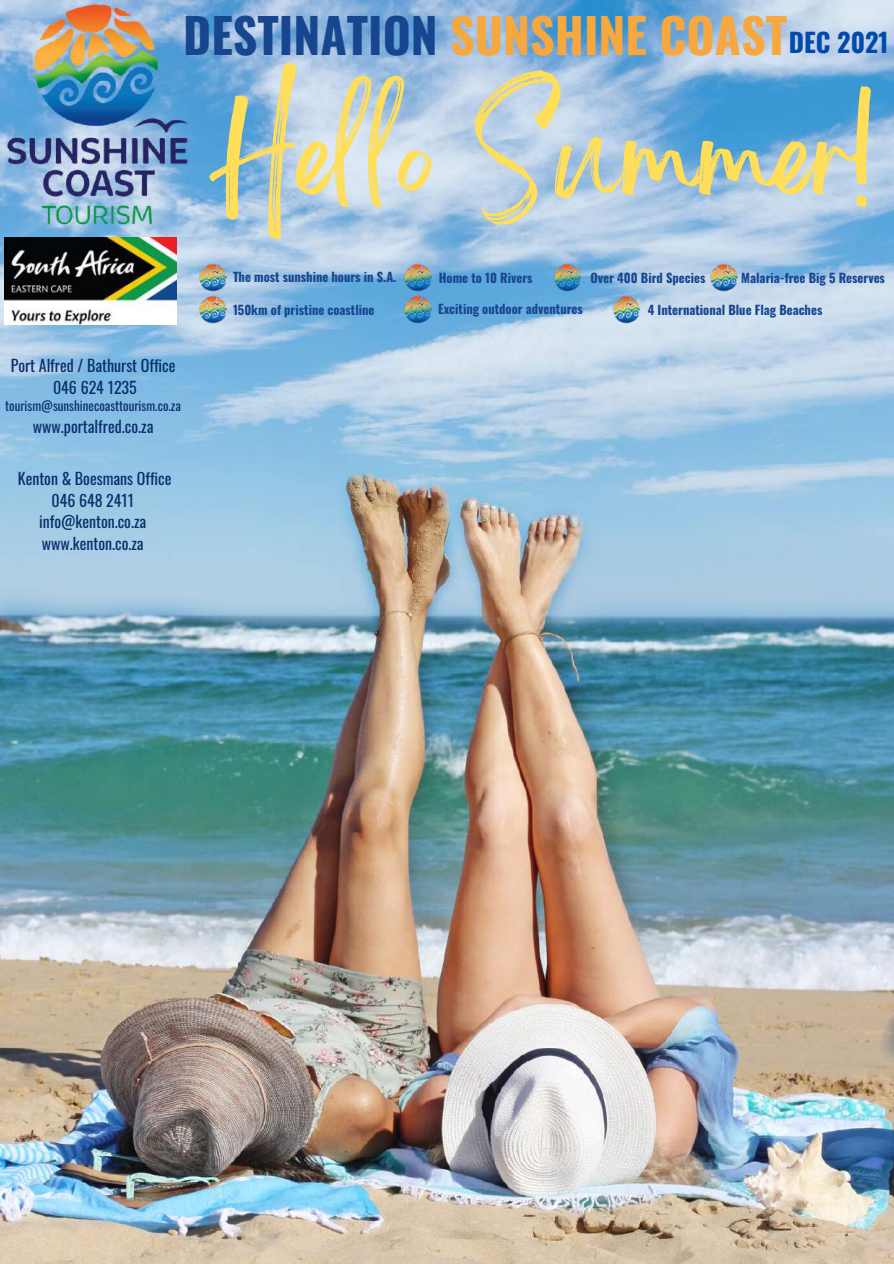
<style>
.page{position:relative;width:894px;height:1264px;background:#fff}
.page>*{position:absolute;margin:0;border:0;box-sizing:border-box;transform-origin:0 0}
.t1{font:98.1px "Brightwall";color:#ffde59}
.t2{font:700 48px "Oswald";color:#f6a83f}
.t3{font:700 26.1px "Oswald";color:#004aad}
.t4{font:15.9px/21.5px "Oswald";color:#092f6b;text-align:center}
.t5{font:12.9px "Oswald";color:#092f6b}
.t6{font:700 12.6px "Oswald";color:#17468f}
.s1{color:#17468f}
</style>
<div class="page">
<img style="left:0;top:0;width:893px;height:1263px">
<img style="left:4px;top:237px;width:173px;height:87px">
<img style="left:0;top:4px;width:200px;height:227px">
<img style="left:403px;top:295px;width:30px;height:29px">
<img style="left:553px;top:264px;width:29px;height:29px">
<img style="left:199px;top:264px;width:30px;height:29px">
<img style="left:199px;top:295px;width:30px;height:29px">
<img style="left:403px;top:264px;width:30px;height:29px">
<img style="left:612px;top:295px;width:29px;height:29px">
<img style="left:709px;top:264px;width:30px;height:29px">
<h2 class="t2" style="left:183px;top:-3px;width:605px"><span class="s1">DESTINATION</span> SUNSHINE COAST</h2>
<h3 class="t3" style="left:788px;top:22px;width:101px">DEC 2021</h3>
<h1 class="t1" style="left:209px;top:120px;width:669px">Hello Summer!</h1>
<p class="t4" style="left:11px;top:354px;width:166px">Port Alfred / Bathurst Office<br>046 624 1235</p>
<p class="t5" style="left:5px;top:395px;width:177px">tourism@sunshinecoasttourism.co.za</p>
<p class="t4" style="left:33px;top:415px;width:122px">www.portalfred.co.za</p>
<p class="t4" style="left:18px;top:467px;width:155px">Kenton &amp; Boesmans Office<br>046 648 2411 info@kenton.co.za www.kenton.co.za</p>
<p class="t6" style="left:233px;top:267px;width:165px">The most sunshine hours in S.A.</p>
<p class="t6" style="left:439px;top:267px;width:95px">Home to 10 Rivers</p>
<p class="t6" style="left:590px;top:268px;width:116px">Over 400 Bird Species</p>
<p class="t6" style="left:741px;top:267px;width:145px">Malaria-free Big 5 Reserves</p>
<p class="t6" style="left:233px;top:300px;width:143px">150km of pristine coastline</p>
<p class="t6" style="left:438px;top:299px;width:146px">Exciting outdoor adventures</p>
<p class="t6" style="left:647px;top:300px;width:176px">4 International Blue Flag Beaches</p>
</div>
